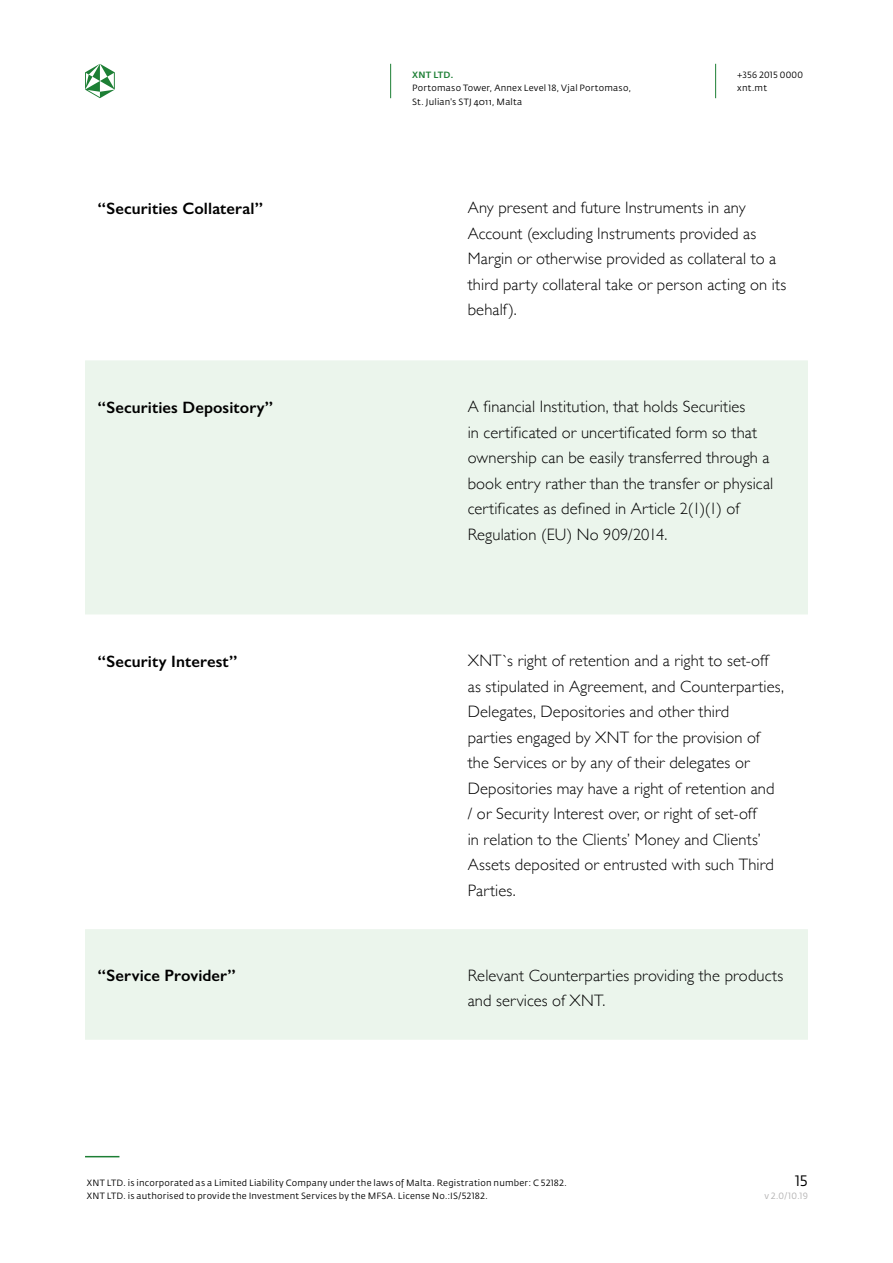
<style>
.page{position:relative;width:893px;height:1263px;background:#fff}
.page>*{position:absolute;margin:0;border:0;box-sizing:border-box;transform-origin:0 0}
.t1{font:300 16.5px/25.5px "Gill Sans";letter-spacing:.01em;color:#000}
.t2{font:600 16.5px "Gill Sans";letter-spacing:.01em;color:#000}
.t3{font:15px "Fedra Sans Pro";color:#000}
.t4{font:9px/13.5px "Fedra Sans Pro";letter-spacing:.025em;color:#000}
.t5{font:9px "Fedra Sans Pro";color:#b3b2b2}
.t6{font:500 9px "Fedra Sans Pro";letter-spacing:.025em;color:#1d7f35}
</style>
<div class="page">
<hr style="left:390px;top:64px;width:1px;height:34px;background:#1d7f35">
<hr style="left:715px;top:64px;width:1px;height:34px;background:#1d7f35">
<hr style="left:85px;top:1156px;width:34px;height:1px;background:#1d7f35">
<svg style="left:85px;top:64px;width:30px;height:34px"></svg>
<div style="left:85px;top:360px;width:723px;height:254px;background:#ebf5ec"></div>
<div style="left:85px;top:929px;width:723px;height:111px;background:#ebf5ec"></div>
<p class="t6" style="left:412px;top:69px;width:43px">XNT LTD.</p>
<p class="t4" style="left:412px;top:81px;width:221px">Portomaso Tower, Annex Level 18, Vjal Portomaso,<br>St. Julian's STJ 4011, Malta</p>
<p class="t4" style="left:737px;top:68px;width:67px">+356 2015 0000 xnt.mt</p>
<p class="t2" style="left:98px;top:198px;width:167px">“Securities Collateral”</p>
<p class="t1" style="left:468px;top:194px;width:320px">Any present and future Instruments in any Account (excluding Instruments provided as Margin or otherwise provided as collateral to a third party collateral take or person acting on its behalf).</p>
<p class="t2" style="left:98px;top:397px;width:177px">“Securities Depository”</p>
<p class="t1" style="left:468px;top:393px;width:307px">A financial Institution, that holds Securities<br>in certificated or uncertificated form so that ownership can be easily transferred through a book entry rather than the transfer or physical certificates as defined in Article 2(1)(1) of Regulation (EU) No 909/2014.</p>
<p class="t2" style="left:98px;top:651px;width:141px">“Security Interest”</p>
<p class="t1" style="left:468px;top:647px;width:318px">XNT`s right of retention and a right to set-off as stipulated in Agreement, and Counterparties, Delegates, Depositories and other third<br>parties engaged by XNT for the provision of the Services or by any of their delegates or Depositories may have a right of retention and<br>/ or Security Interest over, or right of set-off<br>in relation to the Clients’ Money and Clients’ Assets deposited or entrusted with such Third Parties.</p>
<p class="t2" style="left:98px;top:966px;width:139px">“Service Provider”</p>
<p class="t1" style="left:468px;top:962px;width:317px">Relevant Counterparties providing the products and services of XNT.</p>
<p class="t4" style="left:87px;top:1176px;width:481px">XNT LTD. is incorporated as a Limited Liability Company under the laws of Malta. Registration number: C 52182.<br>XNT LTD. is authorised to provide the Investment Services by the MFSA. License No.:IS/52182.</p>
<p class="t3" style="left:795px;top:1171px;width:14px">15</p>
<p class="t5" style="left:764px;top:1190px;width:45px">v 2.0/10.19</p>
</div>
